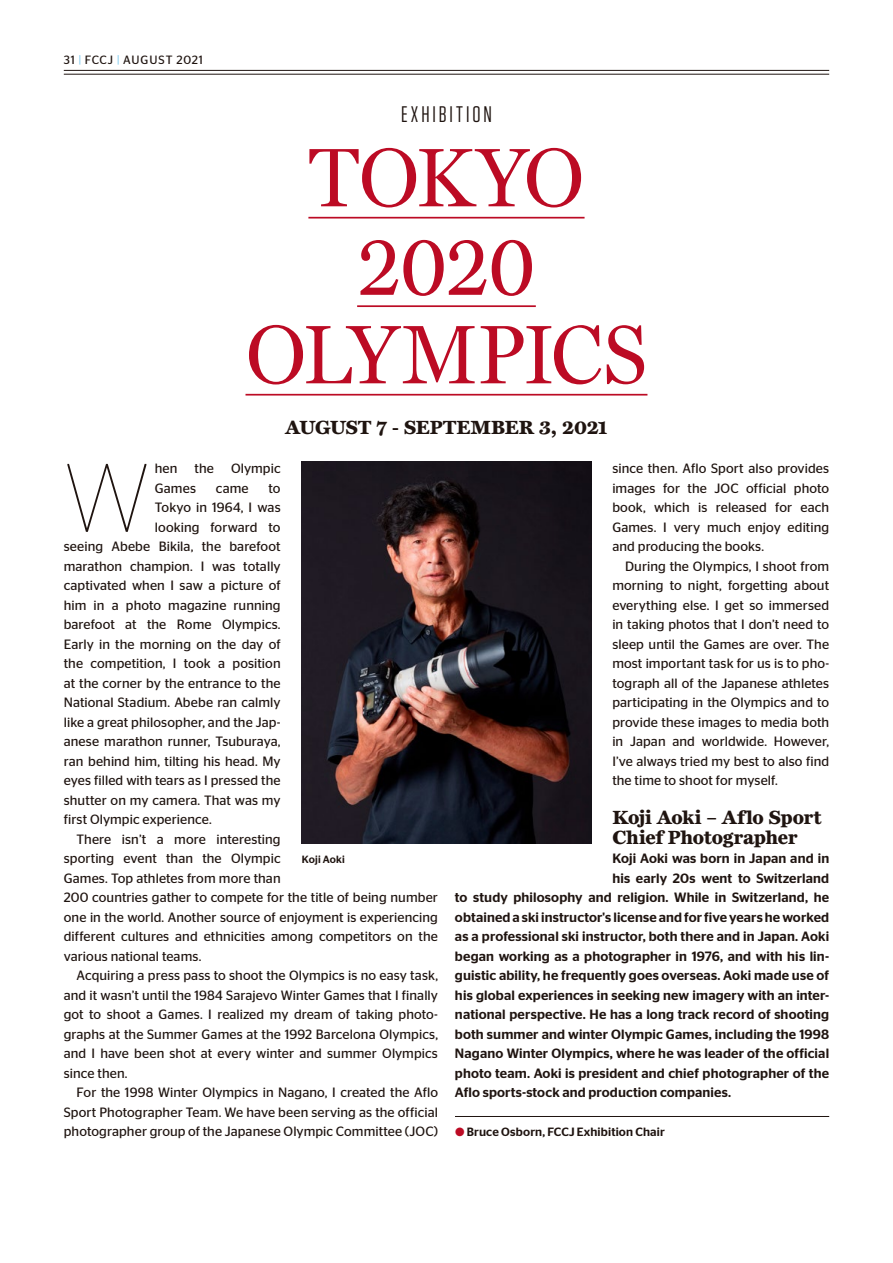
<style>
.page{position:relative;width:893px;height:1263px;background:#fff}
.page>*{position:absolute;margin:0;border:0;box-sizing:border-box;transform-origin:0 0}
.t1{font:100 97.05px "Stag Sans";color:#1f1410}
.t2{font:85.5px/88.5px "Miller Daily One";letter-spacing:-.02em;color:#bc0b24;text-align:center}
.t3{font:22.5px "Tungsten";letter-spacing:.125em;color:#1f1410}
.t4{font:700 19.5px/19.5px "Miller Daily One";letter-spacing:-.005em;color:#1f1410}
.t5{font:13.5px/19.5px "Stag Sans";letter-spacing:.005em;color:#1f1410;text-align:justify}
.t6{font:500 13.5px "Stag Sans";letter-spacing:.01em;color:#1f1410}
.t7{font:500 12px "Stag Sans";letter-spacing:.015em;color:#1f1410}
.t8{font:12px "Stag Sans";letter-spacing:.07em;color:#1f1410}
.t9{font:500 10.5px "Stag Sans";letter-spacing:.01em;color:#1f1410}
.s1{color:#8ed0f1}
.s2{color:#bc0b24}
</style>
<div class="page">
<hr style="left:308px;top:217px;width:277px;height:2px;background:#bc0b24">
<hr style="left:357px;top:305px;width:179px;height:2px;background:#bc0b24">
<hr style="left:245px;top:394px;width:402px;height:2px;background:#bc0b24">
<hr style="left:455px;top:1116px;width:374px;height:1px;background:#1f1410">
<img style="left:302px;top:461px;width:289px;height:383px">
<hr style="left:64px;top:74px;width:765px;height:1px;background:#1f1410">
<hr style="left:64px;top:70px;width:765px;height:1px;background:#1f1410">
<p class="t8" style="left:64px;top:53px;width:141px">31 <span class="s1">|</span> FCCJ <span class="s1">|</span> AUGUST 2021</p>
<h3 class="t3" style="left:401px;top:103px;width:92px">EXHIBITION</h3>
<h2 class="t2" style="left:245px;top:132px;width:403px">TOKYO<br>2020<br>OLYMPICS</h2>
<h3 class="t4" style="left:286px;top:418px;width:323px">AUGUST 7 - SEPTEMBER 3, 2021</h3>
<h1 class="t1" style="left:64px;top:444px;width:88px">W</h1>
<p class="t5" style="left:155px;top:459px;width:24px">hen</p>
<p class="t5" style="left:195px;top:459px;width:21px">the</p>
<p class="t5" style="left:231px;top:459px;width:51px">Olympic</p>
<p class="t5" style="left:155px;top:478px;width:43px">Games</p>
<p class="t5" style="left:216px;top:478px;width:34px">came</p>
<p class="t5" style="left:269px;top:478px;width:14px">to</p>
<p class="t5" style="left:155px;top:498px;width:127px">Tokyo in 1964, I was</p>
<p class="t5" style="left:155px;top:517px;width:127px">looking forward to</p>
<p class="t5" style="left:64px;top:537px;width:218px">seeing Abebe Bikila, the barefoot</p>
<p class="t5" style="left:64px;top:556px;width:218px">marathon champion. I was totally</p>
<p class="t5" style="left:64px;top:576px;width:218px">captivated when I saw a picture of</p>
<p class="t5" style="left:64px;top:595px;width:218px">him in a photo magazine running</p>
<p class="t5" style="left:64px;top:615px;width:218px">barefoot at the Rome Olympics.</p>
<p class="t5" style="left:64px;top:634px;width:218px">Early in the morning on the day of</p>
<p class="t5" style="left:64px;top:654px;width:218px">the competition, I took a position</p>
<p class="t5" style="left:64px;top:673px;width:218px">at the corner by the entrance to the</p>
<p class="t5" style="left:64px;top:693px;width:218px">National Stadium. Abebe ran calmly</p>
<p class="t5" style="left:64px;top:712px;width:218px">like a great philosopher, and the Jap-</p>
<p class="t5" style="left:64px;top:732px;width:218px">anese marathon runner, Tsuburaya,</p>
<p class="t5" style="left:64px;top:751px;width:218px">ran behind him, tilting his head. My</p>
<p class="t5" style="left:64px;top:771px;width:218px">eyes filled with tears as I pressed the</p>
<p class="t5" style="left:64px;top:790px;width:218px">shutter on my camera. That was my</p>
<p class="t5" style="left:64px;top:810px;width:150px">first Olympic experience.</p>
<p class="t5" style="left:77px;top:829px;width:206px">There isn’t a more interesting</p>
<p class="t5" style="left:64px;top:849px;width:218px">sporting event than the Olympic</p>
<p class="t5" style="left:64px;top:868px;width:218px">Games. Top athletes from more than</p>
<p class="t5" style="left:64px;top:888px;width:376px">200 countries gather to compete for the title of being number</p>
<p class="t5" style="left:64px;top:907px;width:376px">one in the world. Another source of enjoyment is experiencing</p>
<p class="t5" style="left:64px;top:927px;width:376px">different cultures and ethnicities among competitors on the</p>
<p class="t5" style="left:64px;top:946px;width:139px">various national teams.</p>
<p class="t5" style="left:77px;top:966px;width:363px">Acquiring a press pass to shoot the Olympics is no easy task,</p>
<p class="t5" style="left:64px;top:985px;width:376px">and it wasn’t until the 1984 Sarajevo Winter Games that I finally</p>
<p class="t5" style="left:64px;top:1005px;width:376px">got to shoot a Games. I realized my dream of taking photo-</p>
<p class="t5" style="left:64px;top:1024px;width:376px">graphs at the Summer Games at the 1992 Barcelona Olympics,</p>
<p class="t5" style="left:64px;top:1044px;width:376px">and I have been shot at every winter and summer Olympics</p>
<p class="t5" style="left:64px;top:1063px;width:65px">since then.</p>
<p class="t5" style="left:77px;top:1083px;width:363px">For the 1998 Winter Olympics in Nagano, I created the Aflo</p>
<p class="t5" style="left:64px;top:1102px;width:376px">Sport Photographer Team. We have been serving as the official</p>
<p class="t5" style="left:64px;top:1122px;width:376px">photographer group of the Japanese Olympic Committee (JOC)</p>
<p class="t9" style="left:302px;top:854px;width:44px">Koji Aoki</p>
<p class="t5" style="left:612px;top:459px;width:218px">since then. Aflo Sport also provides images for the JOC official photo book, which is released for each Games. I very much enjoy editing and producing the books.</p>
<p class="t5" style="left:612px;top:556px;width:218px;text-indent:13px">During the Olympics, I shoot from morning to night, forgetting about everything else. I get so immersed in taking photos that I don’t need to sleep until the Games are over. The most important task for us is to pho&shy;tograph all of the Japanese athletes participating in the Olympics and to provide these images to media both in Japan and worldwide. However, I’ve always tried my best to also find the time to shoot for myself.</p>
<h3 class="t4" style="left:612px;top:808px;width:210px">Koji Aoki – Aflo Sport<br>Chief Photographer</h3>
<p class="t6" style="left:612px;top:851px;width:218px">Koji Aoki was born in Japan and in</p>
<p class="t6" style="left:612px;top:870px;width:218px">his early 20s went to Switzerland</p>
<p class="t6" style="left:455px;top:890px;width:376px">to study philosophy and religion. While in Switzerland, he</p>
<p class="t6" style="left:455px;top:909px;width:376px">obtained a ski instructor's license and for five years he worked</p>
<p class="t6" style="left:455px;top:929px;width:376px">as a professional ski instructor, both there and in Japan. Aoki</p>
<p class="t6" style="left:455px;top:948px;width:376px">began working as a photographer in 1976, and with his lin-</p>
<p class="t6" style="left:455px;top:968px;width:376px">guistic ability, he frequently goes overseas. Aoki made use of</p>
<p class="t6" style="left:455px;top:987px;width:376px">his global experiences in seeking new imagery with an inter-</p>
<p class="t6" style="left:455px;top:1007px;width:376px">national perspective. He has a long track record of shooting</p>
<p class="t6" style="left:455px;top:1026px;width:376px">both summer and winter Olympic Games, including the 1998</p>
<p class="t6" style="left:455px;top:1046px;width:376px">Nagano Winter Olympics, where he was leader of the official</p>
<p class="t6" style="left:455px;top:1065px;width:376px">photo team. Aoki is president and chief photographer of the</p>
<p class="t6" style="left:455px;top:1085px;width:278px">Aflo sports-stock and production companies.</p>
<p class="t7" style="left:455px;top:1125px;width:211px"><span class="s2">●</span> Bruce Osborn, FCCJ Exhibition Chair</p>
</div>
